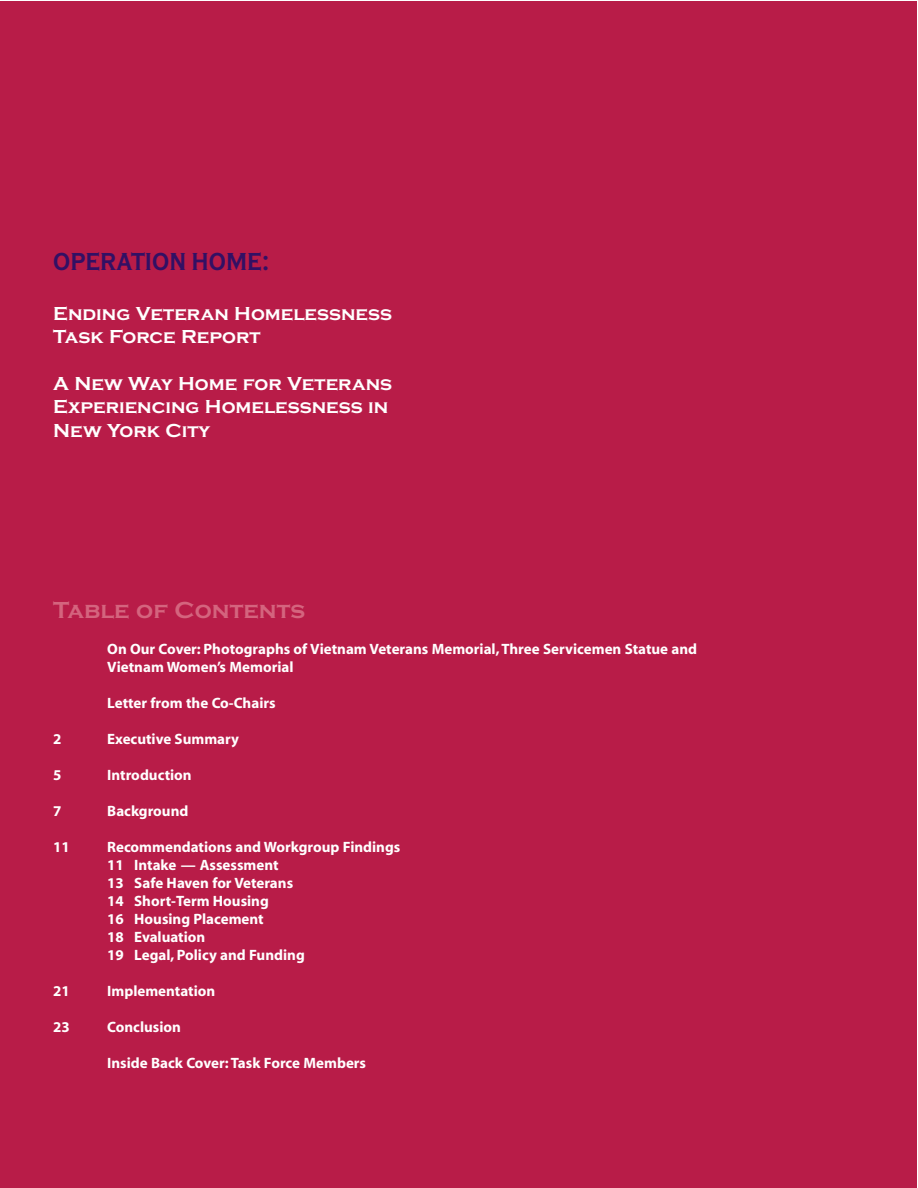
<style>
.page{position:relative;width:918px;height:1188px;background:#fff}
.page>*{position:absolute;margin:0;border:0;box-sizing:border-box;transform-origin:0 0}
.t1{font:700 condensed 25.5px "Copperplate T";color:#321064}
.t2{font:700 24px "Copperplate T";color:#d4647e}
.t3{font:700 19.5px/23.4px "Copperplate T";color:#fff}
.t4{font:700 15px/18px "Myriad";color:#fff}
</style>
<div class="page">
<div style="left:0;top:1px;width:917px;height:1187px;background:#b81c48"></div>
<h1 class="t1" style="left:53px;top:253px;width:217px">OPERATION HOME:</h1>
<h3 class="t3" style="left:53px;top:303px;width:340px">Ending Veteran Homelessness<br>Task Force Report</h3>
<h3 class="t3" style="left:53px;top:374px;width:340px">A New Way Home for Veterans<br>Experiencing Homelessness in<br>New York City</h3>
<h2 class="t2" style="left:53px;top:602px;width:254px">Table of Contents</h2>
<p class="t4" style="left:107px;top:642px;width:591px">On Our Cover: Photographs of Vietnam Veterans Memorial,Three Servicemen Statue and<br>Vietnam Women’s Memorial</p>
<p class="t4" style="left:107px;top:696px;width:170px">Letter from the Co-Chairs</p>
<p class="t4" style="left:53px;top:732px;width:10px">2</p>
<p class="t4" style="left:107px;top:732px;width:133px">Executive Summary</p>
<p class="t4" style="left:53px;top:768px;width:10px">5</p>
<p class="t4" style="left:107px;top:768px;width:86px">Introduction</p>
<p class="t4" style="left:53px;top:804px;width:10px">7</p>
<p class="t4" style="left:107px;top:804px;width:83px">Background</p>
<p class="t4" style="left:53px;top:840px;width:18px">11</p>
<p class="t4" style="left:107px;top:840px;width:295px">Recommendations and Workgroup Findings<br>11 Intake — Assessment<br>13 Safe Haven for Veterans<br>14 Short-Term Housing<br>16 Housing Placement<br>18 Evaluation<br>19 Legal, Policy and Funding</p>
<p class="t4" style="left:53px;top:984px;width:18px">21</p>
<p class="t4" style="left:107px;top:984px;width:110px">Implementation</p>
<p class="t4" style="left:53px;top:1020px;width:18px">23</p>
<p class="t4" style="left:107px;top:1020px;width:75px">Conclusion</p>
<p class="t4" style="left:107px;top:1056px;width:260px">Inside Back Cover: Task Force Members</p>
</div>
